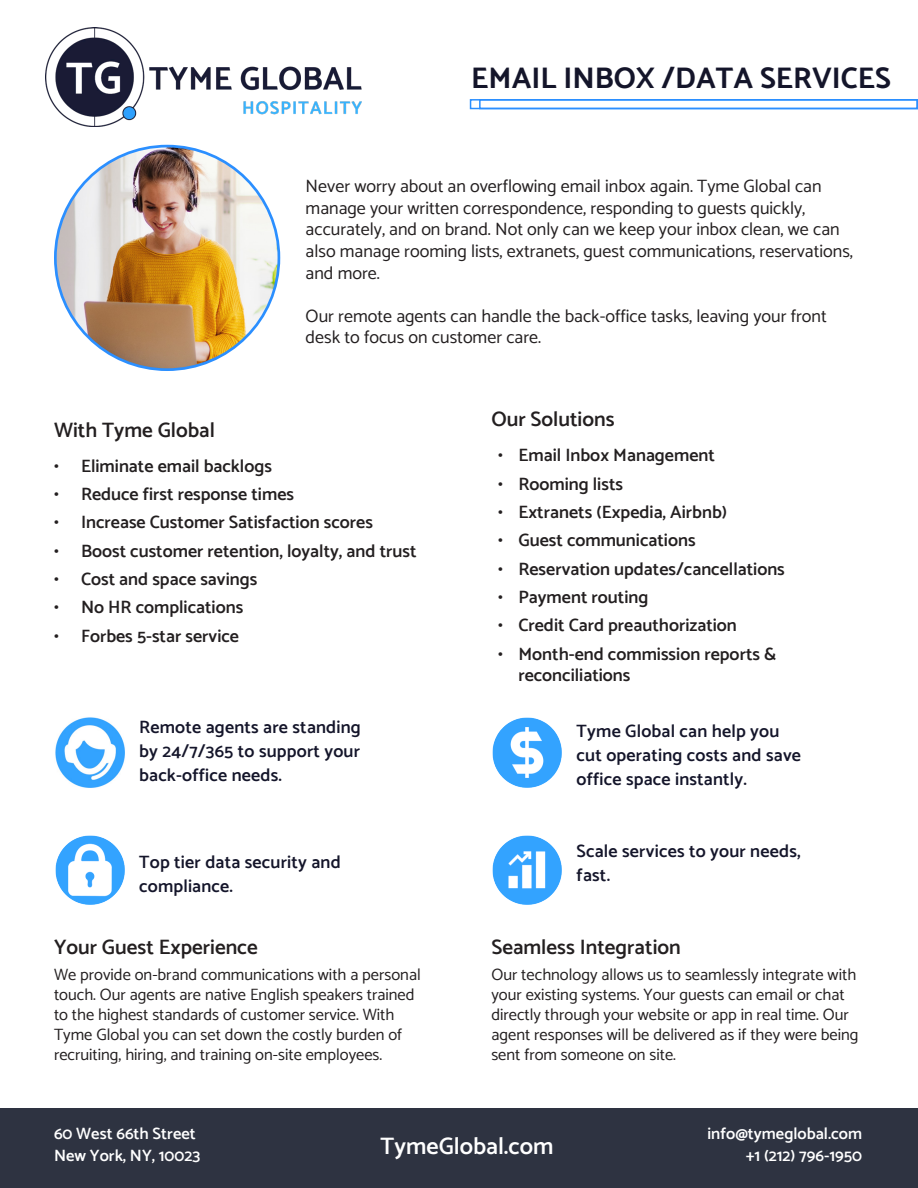
<style>
.page{position:relative;width:918px;height:1188px;background:#fff}
.page>*{position:absolute;margin:0;border:0;box-sizing:border-box;transform-origin:0 0}
.t1{font:700 30px "Catamaran";color:#14152a}
.t2{font:600 24px "Catamaran";color:#fff}
.t3{font:600 21px "Catamaran";color:#231f20}
.t4{font:600 18px/21.6px "Catamaran";color:#231f20}
.t5{font:18px/21.6px "Catamaran";color:#231f20}
.t6{font:600 18px/24px "Catamaran";letter-spacing:.01em;color:#14152a}
.t7{font:16.5px/19.8px "Catamaran";color:#231f20}
.t8{font:600 16.5px/22.5px "Catamaran";color:#fff}
</style>
<div class="page">
<img style="left:45px;top:27px;width:316px;height:99px">
<div style="left:0;top:1108px;width:918px;height:80px;background:#2e3341"></div>
<div style="left:479px;top:99px;width:439px;height:10px;border:2px solid #2b8fff"></div>
<img style="left:55px;top:146px;width:224px;height:224px;border-radius:112px">
<img style="left:55px;top:717px;width:70px;height:71px">
<img style="left:492px;top:717px;width:70px;height:71px">
<img style="left:492px;top:835px;width:70px;height:70px">
<img style="left:55px;top:835px;width:70px;height:70px">
<h1 class="t1" style="left:471px;top:55px;width:421px">EMAIL INBOX /DATA SERVICES</h1>
<p class="t5" style="left:306px;top:175px;width:549px">Never worry about an overflowing email inbox again. Tyme Global can manage your written correspondence, responding to guests quickly, accurately, and on brand. Not only can we keep your inbox clean, we can also manage rooming lists, extranets, guest communications, reservations, and more.</p>
<p class="t5" style="left:306px;top:304px;width:523px">Our remote agents can handle the back-office tasks, leaving your front desk to focus on customer care.</p>
<p class="t3" style="left:54px;top:413px;width:162px">With Tyme Global</p>
<p class="t4" style="left:54px;top:454px;width:219px">• Eliminate email backlogs</p>
<p class="t4" style="left:54px;top:483px;width:242px">• Reduce first response times</p>
<p class="t4" style="left:54px;top:511px;width:320px">• Increase Customer Satisfaction scores</p>
<p class="t4" style="left:54px;top:539px;width:364px">• Boost customer retention, loyalty, and trust</p>
<p class="t4" style="left:54px;top:568px;width:205px">• Cost and space savings</p>
<p class="t4" style="left:54px;top:596px;width:191px">• No HR complications</p>
<p class="t4" style="left:54px;top:624px;width:187px">• Forbes 5-star service</p>
<p class="t3" style="left:491px;top:403px;width:125px">Our Solutions</p>
<p class="t4" style="left:498px;top:444px;width:218px">• Email Inbox Management</p>
<p class="t4" style="left:498px;top:472px;width:126px">• Rooming lists</p>
<p class="t4" style="left:498px;top:501px;width:231px">• Extranets (Expedia, Airbnb)</p>
<p class="t4" style="left:498px;top:529px;width:199px">• Guest communications</p>
<p class="t4" style="left:498px;top:557px;width:288px">• Reservation updates/cancellations</p>
<p class="t4" style="left:498px;top:586px;width:152px">• Payment routing</p>
<p class="t4" style="left:498px;top:614px;width:240px">• Credit Card preauthorization</p>
<p class="t4" style="left:518px;top:642px;width:260px;text-indent:-20px">• Month-end commission reports &amp; reconciliations</p>
<p class="t6" style="left:139px;top:715px;width:223px;text-align:justify">Remote agents are standing by 24/7/365 to support your back-office needs.</p>
<p class="t6" style="left:577px;top:718px;width:226px">Tyme Global can help you cut operating costs and save office space instantly.</p>
<p class="t6" style="left:139px;top:849px;width:203px">Top tier data security and compliance.</p>
<p class="t3" style="left:54px;top:931px;width:205px">Your Guest Experience</p>
<p class="t7" style="left:54px;top:965px;width:368px">We provide on-brand communications with a personal touch. Our agents are native English speakers trained to the highest standards of customer service. With Tyme Global you can set down the costly burden of recruiting, hiring, and training on-site employees.</p>
<p class="t6" style="left:577px;top:839px;width:226px">Scale services to your needs, fast.</p>
<p class="t3" style="left:491px;top:931px;width:191px">Seamless Integration</p>
<p class="t7" style="left:491px;top:965px;width:369px">Our technology allows us to seamlessly integrate with your existing systems. Your guests can email or chat directly through your website or app in real time. Our agent responses will be delivered as if they were being sent from someone on site.</p>
<p class="t8" style="left:54px;top:1121px;width:148px">60 West 66th Street<br>New York, NY, 10023</p>
<p class="t8" style="left:708px;top:1121px;width:156px;text-align:right">info@tymeglobal.com +1 (212) 796-1950</p>
<h2 class="t2" style="left:380px;top:1127px;width:175px">TymeGlobal.com</h2>
</div>
